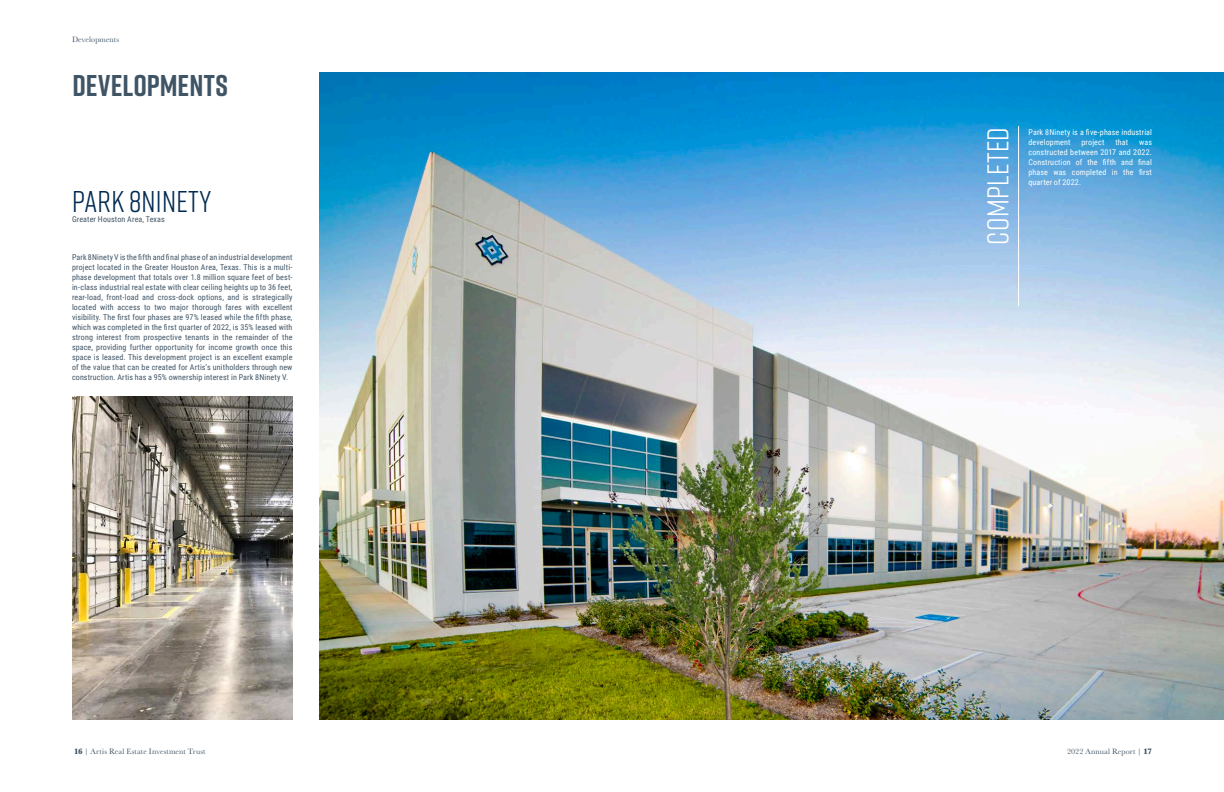
<style>
.page{position:relative;width:1224px;height:792px;background:#fff}
.page>*{position:absolute;margin:0;border:0;box-sizing:border-box;transform-origin:0 0}
.t1{font:700 30px "Rift";letter-spacing:.005em;color:#3f5465}
.Headline{font:30px "Rift";letter-spacing:.01em;color:#002a51}
.Headline-2{font:30px "Rift";letter-spacing:.01em;color:#fff}
.Body{font:8px/10px "Roboto Condensed";letter-spacing:.015em;color:#3f5465;text-align:justify}
.Body-2{font:8px/10px "Roboto Condensed";letter-spacing:.015em;color:#fff}
.Folios_Kickers{font:8px "Baskerville URW";letter-spacing:.015em;color:#3f5465}
.s1{font-family:"Baskerville URW Ult Bol"}
</style>
<div class="page">
<img style="left:72px;top:396px;width:220px;height:324px">
<img style="left:320px;top:72px;width:904px;height:648px">
<hr style="left:1018px;top:126px;width:1px;height:180px;background:#fff">
<p class="Folios_Kickers" style="left:72px;top:34px;width:49px">Developments</p>
<p class="t1" style="left:73px;top:64px;width:157px">DEVELOPMENTS</p>
<p class="Headline" style="left:72px;top:180px;width:141px">PARK 8NINETY</p>
<p class="Body" style="left:72px;top:213px;width:94px">Greater Houston Area, Texas</p>
<p class="Body" style="left:72px;top:251px;width:222px">Park 8Ninety V is the fifth and final phase of an industrial development project located in the Greater Houston Area, Texas. This is a multi&shy;phase development that totals over 1.8 million square feet of best&shy;in-class industrial real estate with clear ceiling heights up to 36 feet, rear-load, front-load and cross-dock options, and is strategically located with access to two major thorough fares with excellent visibility. The first four phases are 97% leased while the fifth phase, which was completed in the first quarter of 2022, is 35% leased with strong interest from prospective tenants in the remainder of the space, providing further opportunity for income growth once this space is leased. This development project is an excellent example of the value that can be created for Artis’s unitholders through new construction. Artis has a 95% ownership interest in Park 8Ninety V.</p>
<p class="Headline-2" style="left:977px;top:245px;width:119px;rotate:-90deg">COMPLETED</p>
<p class="Body-2" style="left:1029px;top:127px;width:125px">Park 8Ninety is a five-phase industrial development</p>
<p class="Body-2" style="left:1082px;top:137px;width:24px">project</p>
<p class="Body-2" style="left:1115px;top:137px;width:14px">that</p>
<p class="Body-2" style="left:1029px;top:137px;width:125px;text-align:justify;text-indent:111px">was constructed between 2017 and 2022.<br>Construction of the fifth and final phase was completed in the first quarter of 2022.</p>
<p class="Folios_Kickers" style="left:74px;top:746px;width:133px"><span class="s1">16</span> | Artis Real Estate Investment Trust</p>
<p class="Folios_Kickers" style="left:1067px;top:746px;width:86px">2022 Annual Report | <span class="s1">17</span></p>
</div>
